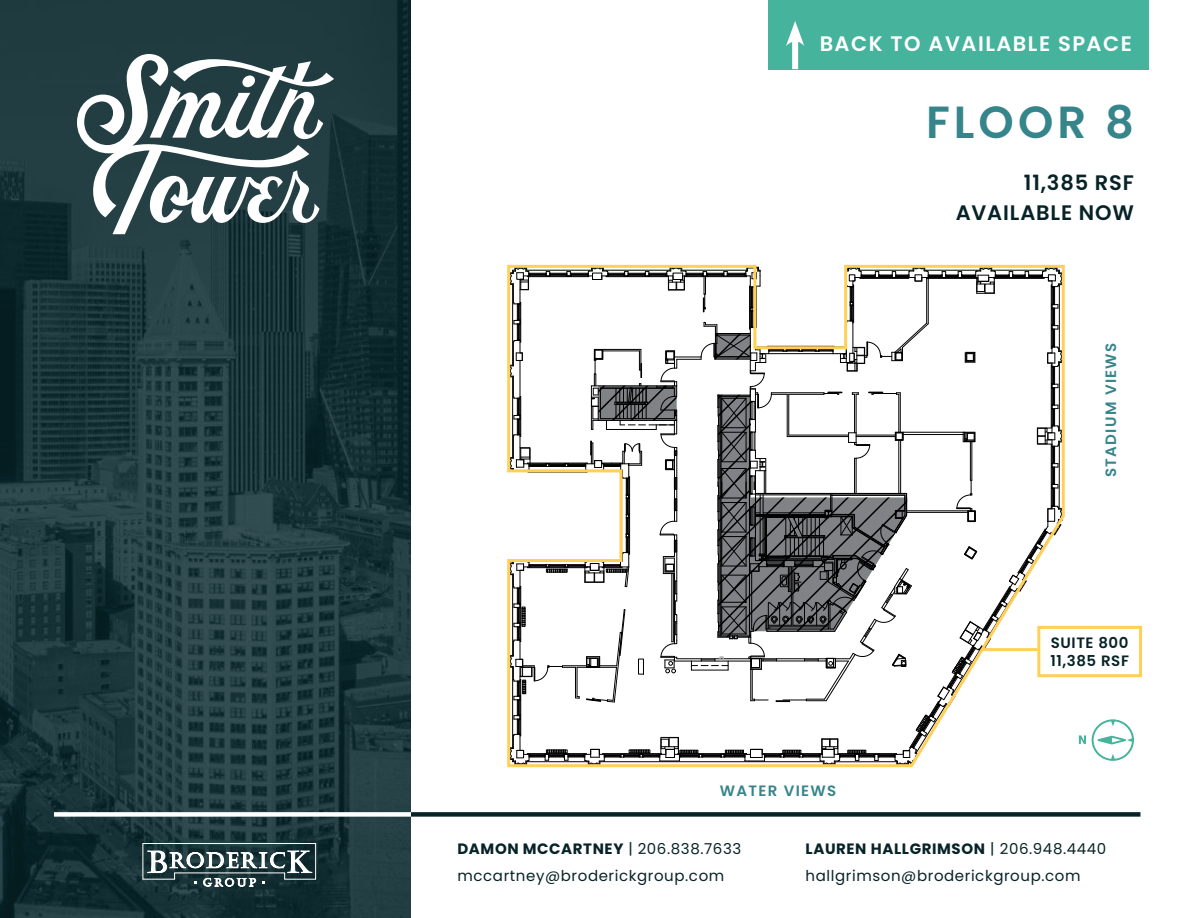
<style>
.page{position:relative;width:1188px;height:918px;background:#fff}
.page>*{position:absolute;margin:0;border:0;box-sizing:border-box;transform-origin:0 0}
.t1{font:600 45px "Poppins";letter-spacing:.09em;color:#36858a}
.t2{font:600 21px/30px "Poppins";letter-spacing:.04em;color:#072327;text-align:right}
.t3{font:600 21px "Poppins";letter-spacing:.07em;color:#fff}
.t4{font:15px/27px "Poppins";letter-spacing:.04em;color:#072327}
.t5{font:600 15px "Poppins";letter-spacing:.09em;color:#36858a}
.t6{font:600 15px/18px "Poppins";letter-spacing:.04em;color:#072327}
.s1{font-weight:700}
</style>
<div class="page">
<img style="left:0;top:0;width:411px;height:918px">
<svg style="left:77px;top:54px;width:257px;height:180px"></svg>
<div style="left:54px;top:812px;width:357px;height:5px;background:#fff"></div>
<div style="left:411px;top:812px;width:729px;height:5px;background:#072327"></div>
<svg style="left:142px;top:843px;width:174px;height:43px"></svg>
<svg style="left:1092px;top:719px;width:42px;height:42px"></svg>
<svg style="left:1079px;top:735px;width:7px;height:9px"></svg>
<div style="left:768px;top:0;width:381px;height:69px;background:#46b39d"></div>
<div style="left:792px;top:36px;width:6px;height:33px;background:#fff"></div>
<svg style="left:786px;top:21px;width:18px;height:25px"></svg>
<div style="left:1037px;top:626px;width:105px;height:51px;border:3px solid #ffd059"></div>
<svg style="left:509px;top:267px;width:554px;height:499px"></svg>
<h2 class="t3" style="left:820px;top:31px;width:314px">BACK TO AVAILABLE SPACE</h2>
<h1 class="t1" style="left:926px;top:96px;width:209px">FLOOR 8</h1>
<h2 class="t2" style="left:956px;top:168px;width:180px">11,385 RSF<br>AVAILABLE NOW</h2>
<p class="t5" style="left:1102px;top:477px;width:136px;rotate:-90deg">STADIUM VIEWS</p>
<p class="t5" style="left:720px;top:782px;width:118px">WATER VIEWS</p>
<p class="t6" style="left:1050px;top:634px;width:80px">SUITE 800<br>11,385 RSF</p>
<p class="t4" style="left:457px;top:835px;width:285px"><span class="s1">DAMON MCCARTNEY</span> | 206.838.7633 mccartney@broderickgroup.com</p>
<p class="t4" style="left:806px;top:835px;width:302px"><span class="s1">LAUREN HALLGRIMSON</span> | 206.948.4440 hallgrimson@broderickgroup.com</p>
</div>
